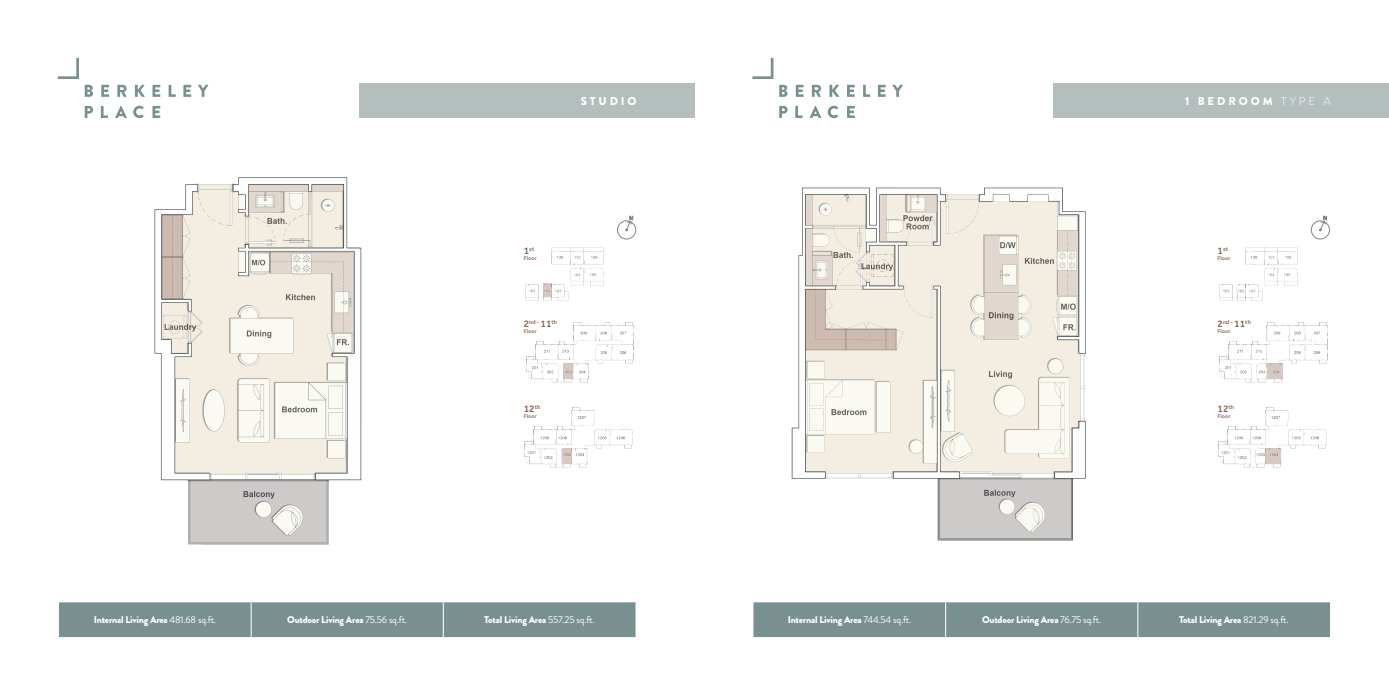
<style>
.page{position:relative;width:1389px;height:695px;background:#fff}
.page>*{position:absolute;margin:0;border:0;box-sizing:border-box;transform-origin:0 0}
.t1{font:900 11.46px "Brandon Grotesque";letter-spacing:.25em;color:#fff}
.t2{font:500 10.15px "Effra";color:#8d6456}
.t3{font:900 9.8px "Brandon Grotesque";letter-spacing:-.02em;color:#fff}
.t4{font:500 5.86px "Effra";color:#8d6456}
.t5{font:500 5.51px "Effra";letter-spacing:.02em;color:#8d6456}
.s1{font-weight:300}
.s2{font-size:10.15px}
.s3{font-weight:400}
</style>
<div class="page">
<div style="left:59px;top:602px;width:577px;height:35px;background:#789190"></div>
<hr style="left:443px;top:602px;width:1px;height:35px;background:#fff">
<hr style="left:251px;top:602px;width:1px;height:35px;background:#fff">
<div style="left:359px;top:83px;width:335px;height:35px;background:#b4bebd"></div>
<svg style="left:85px;top:85px;width:8px;height:12px"></svg>
<svg style="left:101px;top:85px;width:8px;height:12px"></svg>
<svg style="left:117px;top:85px;width:10px;height:12px"></svg>
<svg style="left:135px;top:85px;width:10px;height:12px"></svg>
<svg style="left:153px;top:85px;width:7px;height:12px"></svg>
<svg style="left:169px;top:85px;width:7px;height:12px"></svg>
<svg style="left:183px;top:85px;width:8px;height:12px"></svg>
<svg style="left:198px;top:85px;width:10px;height:12px"></svg>
<svg style="left:85px;top:106px;width:8px;height:12px"></svg>
<svg style="left:101px;top:106px;width:7px;height:12px"></svg>
<svg style="left:115px;top:106px;width:12px;height:12px"></svg>
<svg style="left:133px;top:106px;width:11px;height:12px"></svg>
<svg style="left:153px;top:106px;width:7px;height:12px"></svg>
<svg style="left:58px;top:58px;width:21px;height:21px"></svg>
<svg style="left:779px;top:85px;width:9px;height:12px"></svg>
<svg style="left:796px;top:85px;width:8px;height:12px"></svg>
<svg style="left:812px;top:85px;width:9px;height:12px"></svg>
<svg style="left:829px;top:85px;width:10px;height:12px"></svg>
<svg style="left:847px;top:85px;width:8px;height:12px"></svg>
<svg style="left:863px;top:85px;width:7px;height:12px"></svg>
<svg style="left:878px;top:85px;width:8px;height:12px"></svg>
<svg style="left:892px;top:85px;width:11px;height:12px"></svg>
<svg style="left:779px;top:106px;width:9px;height:12px"></svg>
<svg style="left:795px;top:106px;width:7px;height:12px"></svg>
<svg style="left:810px;top:106px;width:11px;height:12px"></svg>
<svg style="left:828px;top:106px;width:10px;height:12px"></svg>
<svg style="left:847px;top:106px;width:8px;height:12px"></svg>
<svg style="left:752px;top:58px;width:21px;height:21px"></svg>
<div style="left:1053px;top:83px;width:336px;height:35px;background:#b4bebd"></div>
<div style="left:753px;top:602px;width:577px;height:35px;background:#789190"></div>
<hr style="left:1137px;top:602px;width:1px;height:35px;background:#fff">
<hr style="left:945px;top:602px;width:1px;height:35px;background:#fff">
<img style="left:154px;top:177px;width:208px;height:368px">
<img style="left:791px;top:187px;width:295px;height:354px">
<svg style="left:617px;top:216px;width:19px;height:23px"></svg>
<img style="left:525px;top:247px;width:79px;height:54px">
<img style="left:526px;top:322px;width:108px;height:60px">
<img style="left:525px;top:407px;width:107px;height:60px">
<svg style="left:543px;top:283px;width:8px;height:13px"></svg>
<svg style="left:563px;top:363px;width:10px;height:15px"></svg>
<svg style="left:562px;top:448px;width:10px;height:15px"></svg>
<svg style="left:1311px;top:216px;width:19px;height:23px"></svg>
<img style="left:1219px;top:247px;width:79px;height:54px">
<img style="left:1220px;top:322px;width:107px;height:60px">
<img style="left:1219px;top:407px;width:107px;height:60px">
<svg style="left:1267px;top:363px;width:15px;height:15px"></svg>
<svg style="left:1265px;top:448px;width:16px;height:15px"></svg>
<p class="t1" style="left:581px;top:93px;width:57px">STUDIO</p>
<p class="t1" style="left:1185px;top:93px;width:147px">1 BEDROOM <span class="s1">TYPE A</span></p>
<p class="t4" style="left:524px;top:245px;width:12px"><span class="s2">1</span>st</p>
<p class="t5" style="left:524px;top:255px;width:15px">Floor</p>
<p class="t4" style="left:1218px;top:245px;width:12px"><span class="s2">1</span>st</p>
<p class="t5" style="left:1218px;top:255px;width:15px">Floor</p>
<p class="t4" style="left:524px;top:318px;width:35px"><span class="s2">2</span>nd - <span class="s2">11</span>th</p>
<p class="t5" style="left:524px;top:328px;width:15px">Floor</p>
<p class="t4" style="left:1218px;top:318px;width:35px"><span class="s2">2</span>nd - <span class="s2">11</span>th</p>
<p class="t5" style="left:1218px;top:328px;width:15px">Floor</p>
<p class="t2" style="left:524px;top:403px;width:18px">12<sup>th</sup></p>
<p class="t5" style="left:524px;top:413px;width:15px">Floor</p>
<p class="t2" style="left:1218px;top:403px;width:18px">12<sup>th</sup></p>
<p class="t5" style="left:1218px;top:413px;width:15px">Floor</p>
<p class="t3" style="left:94px;top:612px;width:124px">Internal Living Area <span class="s3">481.68 sq.ft.</span></p>
<p class="t3" style="left:287px;top:612px;width:121px">Outdoor Living Area <span class="s3">75.56 sq.ft.</span></p>
<p class="t3" style="left:484px;top:612px;width:112px">Total Living Area <span class="s3">557.25 sq.ft.</span></p>
<p class="t3" style="left:788px;top:612px;width:125px">Internal Living Area <span class="s3">744.54 sq.ft.</span></p>
<p class="t3" style="left:982px;top:612px;width:121px">Outdoor Living Area <span class="s3">76.75 sq.ft.</span></p>
<p class="t3" style="left:1179px;top:612px;width:111px">Total Living Area <span class="s3">821.29 sq.ft.</span></p>
</div>
